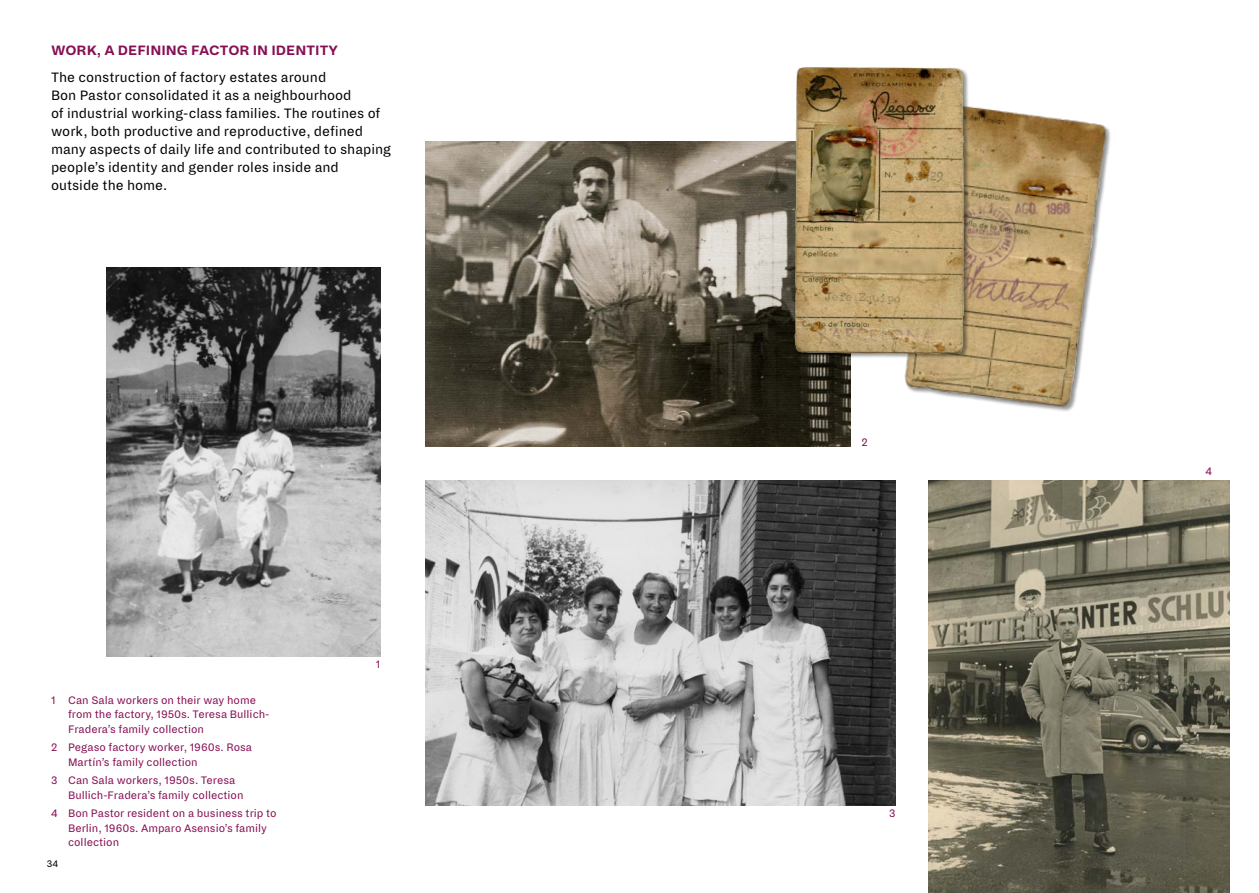
<style>
.page{position:relative;width:1259px;height:893px;background:#fff}
.page>*{position:absolute;margin:0;border:0;box-sizing:border-box;transform-origin:0 0}
.t1{font:15px/18px "Dia";color:#000}
.t2{font:700 15px "Dia";color:#870f54}
.t3{font:12px/14.4px "Dia";color:#870f54}
.t4{font:10.5px "Dia";color:#000}
</style>
<div class="page">
<img style="left:425px;top:141px;width:426px;height:305px">
<img style="left:904px;top:107px;width:207px;height:304px">
<img style="left:787px;top:67px;width:186px;height:293px">
<img style="left:928px;top:481px;width:301px;height:412px">
<img style="left:425px;top:481px;width:470px;height:324px">
<img style="left:106px;top:267px;width:274px;height:389px">
<p class="t2" style="left:51px;top:41px;width:288px">WORK, A DEFINING FACTOR IN IDENTITY</p>
<p class="t1" style="left:51px;top:68px;width:342px">The construction of factory estates around<br>Bon Pastor consolidated it as a neighbourhood<br>of industrial working-class families. The routines of work, both productive and reproductive, defined many aspects of daily life and contributed to shaping people’s identity and gender roles inside and<br>outside the home.</p>
<p class="t3" style="left:68px;top:693px;width:203px;text-indent:-17px">1 Can Sala workers on their way home from the factory, 1950s. Teresa Bullich-<br>Fradera’s family collection</p>
<p class="t3" style="left:68px;top:740px;width:186px;text-indent:-17px">2 Pegaso factory worker, 1960s. Rosa<br>Martín’s family collection</p>
<p class="t3" style="left:68px;top:773px;width:177px;text-indent:-17px">3 Can Sala workers, 1950s. Teresa<br>Bullich-Fradera’s family collection</p>
<p class="t3" style="left:68px;top:806px;width:210px;text-indent:-17px">4 Bon Pastor resident on a business trip to<br>Berlin, 1960s. Amparo Asensio’s family collection</p>
<p class="t4" style="left:47px;top:858px;width:13px">34</p>
<p class="t3" style="left:376px;top:657px;width:6px">1</p>
<p class="t3" style="left:861px;top:435px;width:8px">2</p>
<p class="t3" style="left:889px;top:806px;width:8px">3</p>
<p class="t3" style="left:1205px;top:464px;width:8px">4</p>
</div>
